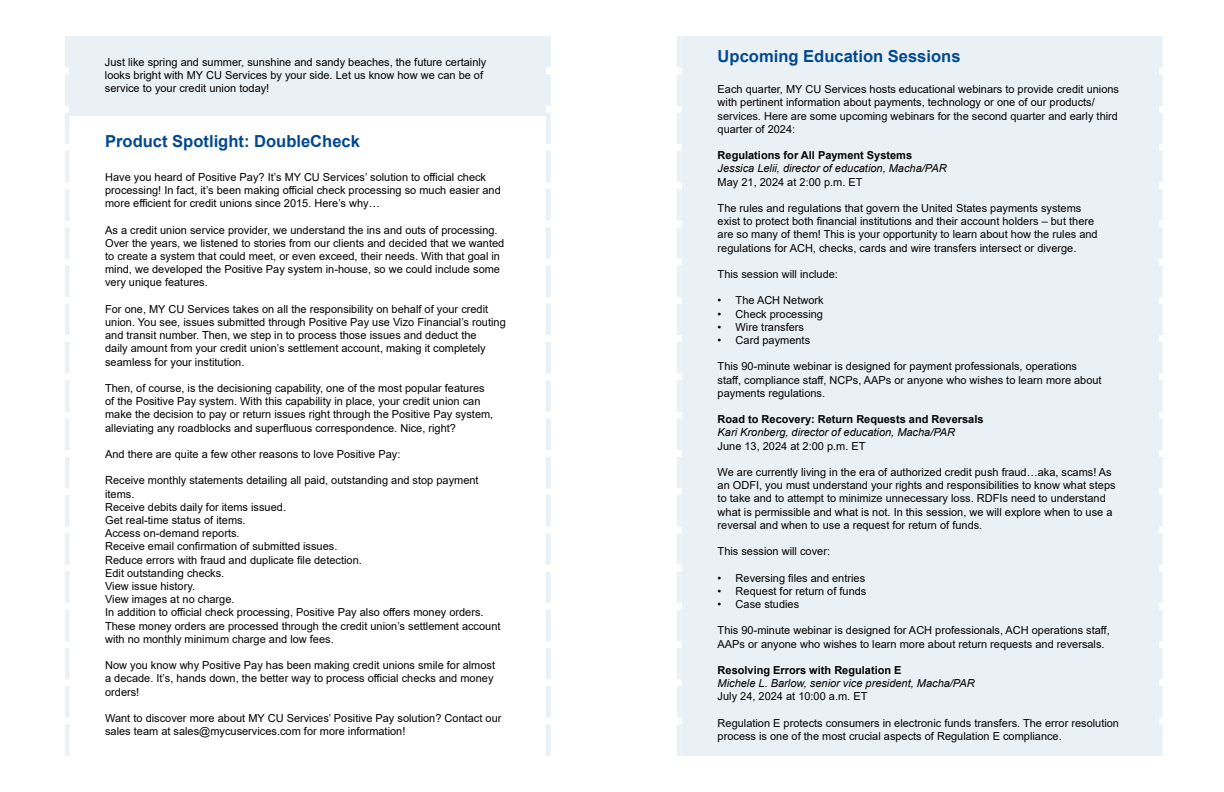
<style>
.page{position:relative;width:1224px;height:792px;background:#fff}
.page>*{position:absolute;margin:0;border:0;box-sizing:border-box;transform-origin:0 0}
.t1{font:700 16.6px "Arial";color:#02488e}
.t2{font:11px/13.2px "Arial";color:#000}
.t3{font:italic 11px "Arial";color:#000}
.t4{font:700 11px "Arial";color:#000}
</style>
<div class="page">
<svg style="left:677px;top:36px;width:5px;height:720px"></svg>
<svg style="left:1158px;top:36px;width:5px;height:720px"></svg>
<svg style="left:65px;top:36px;width:5px;height:720px"></svg>
<svg style="left:546px;top:36px;width:5px;height:720px"></svg>
<div style="left:70px;top:36px;width:476px;height:79px;background:#eaf1f6"></div>
<div style="left:682px;top:37px;width:476px;height:719px;background:#eaf1f6"></div>
<p class="t2" style="left:105px;top:55px;width:383px">Just like spring and summer, sunshine and sandy beaches, the future certainly looks bright with MY CU Services by your side. Let us know how we can be of service to your credit union today!</p>
<h1 class="t1" style="left:105px;top:130px;width:256px">Product Spotlight: DoubleCheck</h1>
<p class="t2" style="left:105px;top:170px;width:397px">Have you heard of Positive Pay? It’s MY CU Services’ solution to official check processing! In fact, it’s been making official check processing so much easier and more efficient for credit unions since 2015. Here’s why…</p>
<p class="t2" style="left:105px;top:223px;width:401px">As a credit union service provider, we understand the ins and outs of processing.<br>Over the years, we listened to stories from our clients and decided that we wanted to create a system that could meet, or even exceed, their needs. With that goal in mind, we developed the Positive Pay system in-house, so we could include some very unique features.</p>
<p class="t2" style="left:105px;top:302px;width:402px">For one, MY CU Services takes on all the responsibility on behalf of your credit union. You see, issues submitted through Positive Pay use Vizo Financial’s routing and transit number. Then, we step in to process those issues and deduct the<br>daily amount from your credit union’s settlement account, making it completely seamless for your institution.</p>
<p class="t2" style="left:105px;top:381px;width:390px">Then, of course, is the decisioning capability, one of the most popular features of the Positive Pay system. With this capability in place, your credit union can make the decision to pay or return issues right through the Positive Pay system, alleviating any roadblocks and superfluous correspondence. Nice, right?</p>
<p class="t2" style="left:105px;top:447px;width:297px">And there are quite a few other reasons to love Positive Pay:</p>
<p class="t2" style="left:105px;top:474px;width:397px">Receive monthly statements detailing all paid, outstanding and stop payment items.<br>Receive debits daily for items issued.<br>Get real-time status of items.<br>Access on-demand reports.<br>Receive email confirmation of submitted issues.<br>Reduce errors with fraud and duplicate file detection.<br>Edit outstanding checks.<br>View issue history.<br>View images at no charge.<br>In addition to official check processing, Positive Pay also offers money orders.<br>These money orders are processed through the credit union’s settlement account with no monthly minimum charge and low fees.</p>
<p class="t2" style="left:105px;top:659px;width:392px">Now you know why Positive Pay has been making credit unions smile for almost a decade. It’s, hands down, the better way to process official checks and money orders!</p>
<p class="t2" style="left:105px;top:711px;width:398px">Want to discover more about MY CU Services’ Positive Pay solution? Contact our sales team at sales@mycuservices.com for more information!</p>
<h1 class="t1" style="left:718px;top:44px;width:244px">Upcoming Education Sessions</h1>
<p class="t2" style="left:718px;top:83px;width:403px">Each quarter, MY CU Services hosts educational webinars to provide credit unions with pertinent information about payments, technology or one of our products/ services. Here are some upcoming webinars for the second quarter and early third quarter of 2024:</p>
<p class="t4" style="left:718px;top:148px;width:196px">Regulations for All Payment Systems</p>
<p class="t3" style="left:718px;top:161px;width:231px">Jessica Lelii, director of education, Macha/PAR</p>
<p class="t2" style="left:718px;top:175px;width:146px">May 21, 2024 at 2:00 p.m. ET</p>
<p class="t2" style="left:718px;top:201px;width:382px">The rules and regulations that govern the United States payments systems exist to protect both financial institutions and their account holders – but there are so many of them! This is your opportunity to learn about how the rules and regulations for ACH, checks, cards and wire transfers intersect or diverge.</p>
<p class="t2" style="left:718px;top:267px;width:122px">This session will include:</p>
<p class="t2" style="left:718px;top:294px;width:108px">• The ACH Network</p>
<p class="t2" style="left:718px;top:307px;width:107px">• Check processing</p>
<p class="t2" style="left:718px;top:320px;width:88px">• Wire transfers</p>
<p class="t2" style="left:718px;top:333px;width:94px">• Card payments</p>
<p class="t2" style="left:718px;top:360px;width:386px">This 90-minute webinar is designed for payment professionals, operations staff, compliance staff, NCPs, AAPs or anyone who wishes to learn more about payments regulations.</p>
<p class="t4" style="left:718px;top:412px;width:267px">Road to Recovery: Return Requests and Reversals</p>
<p class="t3" style="left:718px;top:425px;width:239px">Kari Kronberg, director of education, Macha/PAR</p>
<p class="t2" style="left:718px;top:439px;width:149px">June 13, 2024 at 2:00 p.m. ET</p>
<p class="t2" style="left:718px;top:465px;width:400px">We are currently living in the era of authorized credit push fraud…aka, scams! As an ODFI, you must understand your rights and responsibilities to know what steps to take and to attempt to minimize unnecessary loss. RDFIs need to understand what is permissible and what is not. In this session, we will explore when to use a reversal and when to use a request for return of funds.</p>
<p class="t2" style="left:718px;top:545px;width:114px">This session will cover:</p>
<p class="t2" style="left:718px;top:571px;width:149px">• Reversing files and entries</p>
<p class="t2" style="left:718px;top:584px;width:150px">• Request for return of funds</p>
<p class="t2" style="left:718px;top:597px;width:83px">• Case studies</p>
<p class="t2" style="left:718px;top:624px;width:394px">This 90-minute webinar is designed for ACH professionals, ACH operations staff,<br>AAPs or anyone who wishes to learn more about return requests and reversals.</p>
<p class="t4" style="left:718px;top:662px;width:185px">Resolving Errors with Regulation E</p>
<p class="t3" style="left:718px;top:676px;width:259px">Michele L. Barlow, senior vice president, Macha/PAR</p>
<p class="t2" style="left:718px;top:690px;width:151px">July 24, 2024 at 10:00 a.m. ET</p>
<p class="t2" style="left:718px;top:716px;width:403px">Regulation E protects consumers in electronic funds transfers. The error resolution process is one of the most crucial aspects of Regulation E compliance.</p>
</div>
